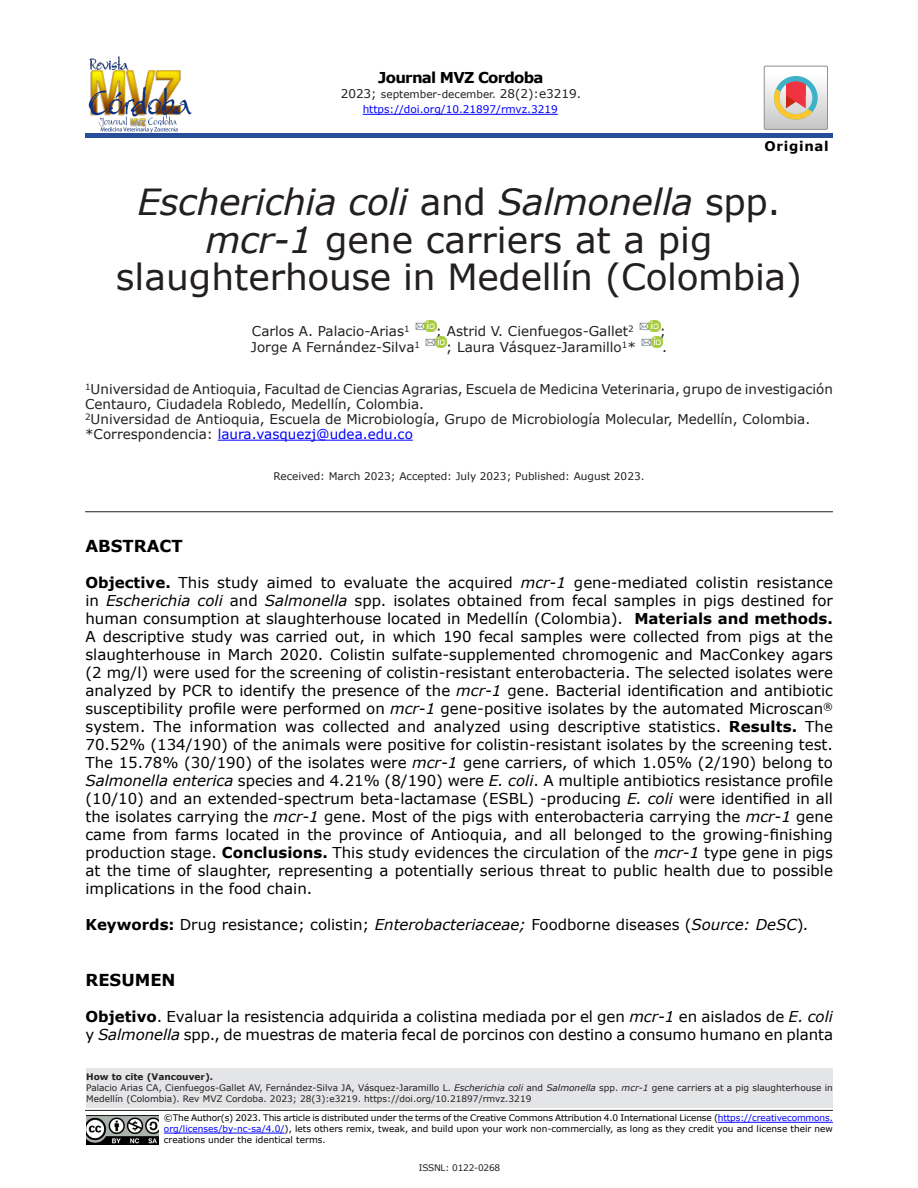
<style>
.page{position:relative;width:918px;height:1188px;background:#fff}
.page>*{position:absolute;margin:0;border:0;box-sizing:border-box;transform-origin:0 0}
.T1{font:36px/37.5px "Verdana";color:#231f20;text-align:center}
.T1-2{font:italic 36px "Verdana";letter-spacing:-.01em;color:#231f20}
.t1{font:700 16.5px "Verdana";color:#000}
.t2{font:15px/18px "Verdana";color:#000;text-align:justify}
.t3{font:700 15px "Verdana";letter-spacing:-.05em;color:#000}
.Filiación{font:13.5px/15px "Verdana";color:#231f20}
.Autores{font:13.5px "Verdana";color:#231f20}
.Filiación-2{font:13.5px "Verdana";color:#00f}
.t4{font:700 13.35px "Verdana";letter-spacing:.05em;color:#000}
.t5{font:10.5px/15.5px "Verdana";color:#00f;text-align:center}
.Recibido{font:10.5px "Verdana";color:#231f20}
.t6{font:9px/10.8px "Verdana";color:#000;text-align:justify}
.t7{font:9px/10.8px "Verdana";color:#231f20}
.t8{font:9px "Verdana";letter-spacing:-.025em;color:#231f20}
.s1{font-size:12px;color:#231f20}
.s2{color:#231f20}
.s3{font-style:normal}
.s4{font-style:italic}
.s5{font-weight:700}
.s6{color:#00f}
</style>
<div class="page">
<hr style="left:85px;top:1110px;width:748px;height:1px;background:#231f20">
<div style="left:86px;top:1068px;width:747px;height:39px;background:#e4e5e7"></div>
<hr style="left:85px;top:134px;width:748px;height:4px;background:#274d9b">
<hr style="left:363px;top:114px;width:195px;height:1px;background:#00f">
<hr style="left:718px;top:1122px;width:115px;height:1px;background:#00f">
<hr style="left:164px;top:1133px;width:121px;height:1px;background:#00f">
<img style="left:86px;top:1116px;width:73px;height:29px">
<img style="left:85px;top:56px;width:110px;height:78px">
<svg style="left:764px;top:66px;width:64px;height:63px"></svg>
<hr style="left:218px;top:440px;width:195px;height:1px;background:#00f">
<svg style="left:415px;top:320px;width:31px;height:28px"></svg>
<svg style="left:639px;top:320px;width:23px;height:28px"></svg>
<hr style="left:85px;top:511px;width:748px;height:1px;background:#231f20">
<p class="t3" style="left:378px;top:66px;width:167px">Journal MVZ Cordoba</p>
<p class="t5" style="left:341px;top:86px;width:242px"><span class="s1">2023;</span> <span class="s2">september-december.</span> <span class="s1">28(2):e3219. </span>https://doi.org/10.21897/rmvz.3219</p>
<p class="t4" style="left:765px;top:137px;width:66px">Original</p>
<p class="T1-2" style="left:138px;top:177px;width:644px">Escherichia coli <span class="s3">and</span> Salmonella <span class="s3">spp.</span></p>
<p class="T1" style="left:116px;top:220px;width:688px"><span class="s4">mcr-1</span> gene carriers at a pig slaughterhouse in Medellín (Colombia)</p>
<p class="Autores" style="left:252px;top:322px;width:159px">Carlos A. Palacio-Arias<sup>1</sup></p>
<p class="Autores" style="left:436px;top:322px;width:199px">; Astrid V. Cienfuegos-Gallet<sup>2</sup></p>
<p class="Autores" style="left:660px;top:322px;width:8px">;</p>
<p class="Autores" style="left:251px;top:338px;width:171px">Jorge A Fernández-Silva<sup>1</sup></p>
<p class="Autores" style="left:446px;top:338px;width:191px">; Laura Vásquez-Jaramillo<sup>1</sup>*</p>
<p class="Autores" style="left:662px;top:338px;width:6px">.</p>
<p class="Filiación" style="left:85px;top:381px;width:749px"><sup>1</sup>Universidad de Antioquia, Facultad de Ciencias Agrarias, Escuela de Medicina Veterinaria, grupo de investigación<br>Centauro, Ciudadela Robledo, Medellín, Colombia.</p>
<p class="Filiación" style="left:85px;top:411px;width:727px"><sup>2</sup>Universidad de Antioquia, Escuela de Microbiología, Grupo de Microbiología Molecular, Medellín, Colombia.</p>
<p class="Filiación-2" style="left:85px;top:425px;width:329px"><span class="s2">*Correspondencia:</span> laura.vasquezj@udea.edu.co</p>
<p class="Recibido" style="left:274px;top:469px;width:373px">Received: March 2023; Accepted: July 2023; Published: August 2023.</p>
<p class="t1" style="left:85px;top:535px;width:99px">ABSTRACT</p>
<p class="t2" style="left:85px;top:574px;width:749px"><span class="s5">Objective.</span> This study aimed to evaluate the acquired <span class="s4">mcr-1</span> gene-mediated colistin resistance in <span class="s4">Escherichia coli</span> and <span class="s4">Salmonella</span> spp. isolates obtained from fecal samples in pigs destined for human consumption at slaughterhouse located in Medellín (Colombia). <span class="s5">Materials and methods.<br></span>A descriptive study was carried out, in which 190 fecal samples were collected from pigs at the slaughterhouse in March 2020. Colistin sulfate-supplemented chromogenic and MacConkey agars (2 mg/l) were used for the screening of colistin-resistant enterobacteria. The selected isolates were analyzed by PCR to identify the presence of the <span class="s4">mcr-1</span> gene. Bacterial identification and antibiotic susceptibility profile were performed on <span class="s4">mcr-1</span> gene-positive isolates by the automated Microscan<sup>® </sup>system. The information was collected and analyzed using descriptive statistics. <span class="s5">Results.</span> The 70.52% (134/190) of the animals were positive for colistin-resistant isolates by the screening test.<br>The 15.78% (30/190) of the isolates were <span class="s4">mcr-1</span> gene carriers, of which 1.05% (2/190) belong to <span class="s4">Salmonella enterica</span> species and 4.21% (8/190) were <span class="s4">E. coli</span>. A multiple antibiotics resistance profile (10/10) and an extended-spectrum beta-lactamase (ESBL) -producing <span class="s4">E. coli</span> were identified in all the isolates carrying the <span class="s4">mcr-1</span> gene. Most of the pigs with enterobacteria carrying the <span class="s4">mcr-1</span> gene came from farms located in the province of Antioquia, and all belonged to the growing-finishing production stage. <span class="s5">Conclusions.</span> This study evidences the circulation of the <span class="s4">mcr-1</span> type gene in pigs at the time of slaughter, representing a potentially serious threat to public health due to possible implications in the food chain.</p>
<p class="t2" style="left:85px;top:916px;width:725px"><span class="s5">Keywords:</span> Drug resistance; colistin; <span class="s4">Enterobacteriaceae;</span> Foodborne diseases (<span class="s4">Source: DeSC</span>)<span class="s4">.</span></p>
<p class="t1" style="left:85px;top:968px;width:92px">RESUMEN</p>
<p class="t2" style="left:85px;top:1007px;width:749px"><span class="s5">Objetivo</span>. Evaluar la resistencia adquirida a colistina mediada por el gen <span class="s4">mcr-1</span> en aislados de <span class="s4">E. coli </span>y <span class="s4">Salmonella</span> spp., de muestras de materia fecal de porcinos con destino a consumo humano en planta</p>
<p class="t7" style="left:86px;top:1071px;width:748px"><span class="s5">How to cite (Vancouver).<br></span>Palacio Arias CA, Cienfuegos-Gallet AV, Fernández-Silva JA, Vásquez-Jaramillo L. <span class="s4">Escherichia coli</span> and <span class="s4">Salmonella</span> spp. <span class="s4">mcr-1</span> gene carriers at a pig slaughterhouse in<br>Medellín (Colombia). Rev MVZ Cordoba. 2023; 28(3):e3219. https://doi.org/10.21897/rmvz.3219</p>
<p class="t6" style="left:164px;top:1113px;width:671px">©The Author(s) 2023. This article is distributed under the terms of the Creative Commons Attribution 4.0 International License (<span class="s6">https://creativecommons. org/licenses/by-nc-sa/4.0/</span>), lets others remix, tweak, and build upon your work non-commercially, as long as they credit you and license their new creations under the identical terms.</p>
<p class="t8" style="left:419px;top:1161px;width:83px">ISSNL: 0122-0268</p>
</div>
